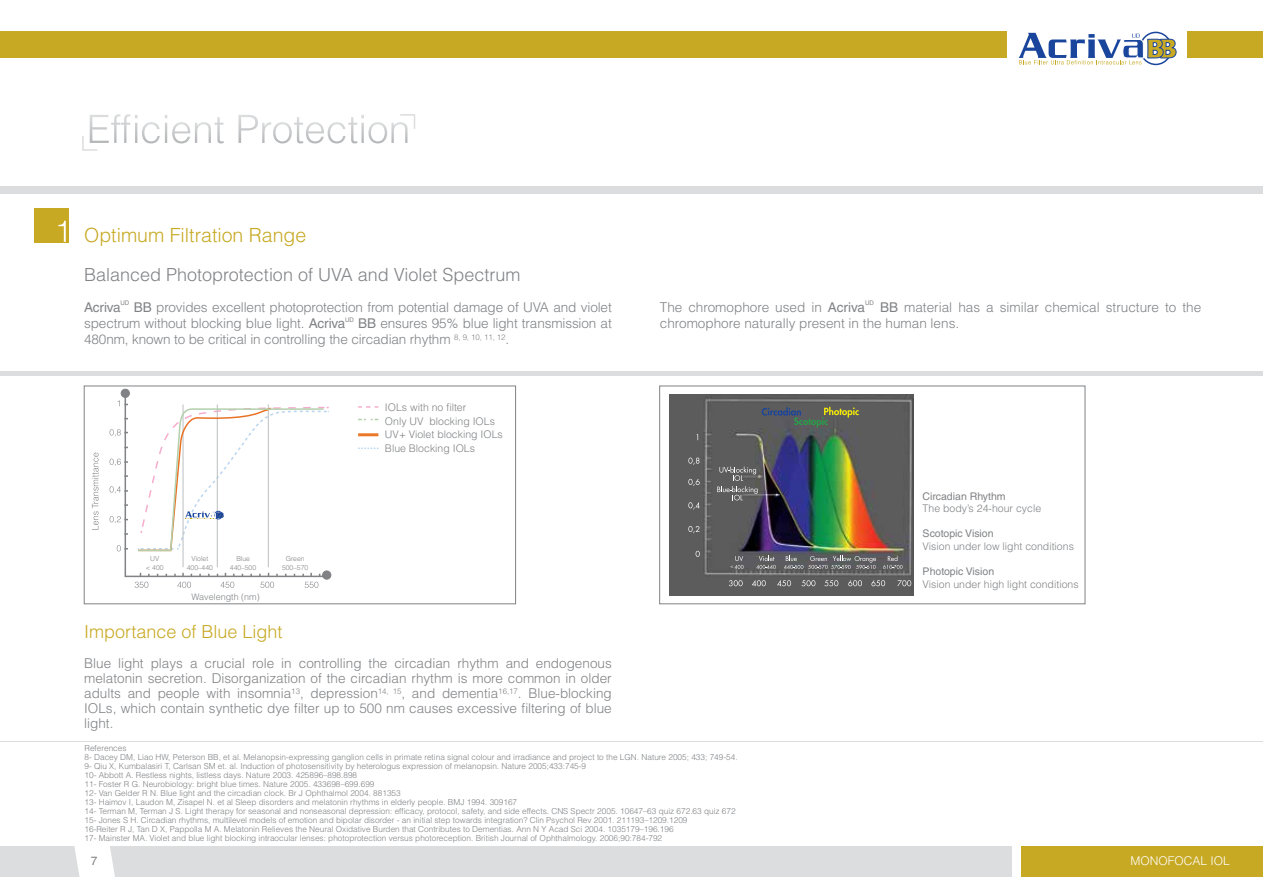
<style>
.page{position:relative;width:1263px;height:893px;background:#fff}
.page>*{position:absolute;margin:0;border:0;box-sizing:border-box;transform-origin:0 0}
.t1{font:300 19.5px "Helvetica LT Std";color:#c7a923}
.t2{font:300 18px "Helvetica LT Std";color:#808285}
.t3{font:300 18px "Helvetica LT Std";color:#c7a923}
.t4{font:300 13.5px/15px "Helvetica LT Std";letter-spacing:-.01em;color:#808285}
.t5{font:13.5px "Helvetica LT Std";letter-spacing:-.01em;color:#808285}
.t6{font:300 12px "Helvetica LT Std";color:#fff}
.t7{font:12px "Helvetica LT Std";color:#808285}
.t8{font:300 10.5px/13.6px "Helvetica LT Std";color:#808285}
.t9{font:10.5px "Helvetica LT Std";color:#808285}
.t10{font:300 9px "Helvetica LT Std";color:#808285}
.t11{font:300 8.25px/9px "Helvetica LT Std";color:#808285}
.t12{font:300 6.9px/8.6px "Helvetica LT Std";color:#808285;text-align:center}
.t13{font:6.3px "Helvetica LT Std";color:#808285}
.s1{font-weight:400}
</style>
<div class="page">
<svg style="left:1019px;top:31px;width:158px;height:35px"></svg>
<div style="left:35px;top:208px;width:34px;height:34px;background:#c7a923"></div>
<svg style="left:58px;top:221px;width:8px;height:21px"></svg>
<div style="left:0;top:846px;width:1012px;height:31px;background:#dcddde"></div>
<div style="left:1021px;top:846px;width:242px;height:31px;background:#c7a923"></div>
<div style="left:0;top:32px;width:1007px;height:26px;background:#c7a923"></div>
<div style="left:1187px;top:32px;width:76px;height:26px;background:#c7a923"></div>
<div style="left:0;top:186px;width:1263px;height:7px;background:#dcddde"></div>
<hr style="left:0;top:371px;width:1263px;height:4px;background:#dcddde">
<hr style="left:0;top:741px;width:1263px;height:1px;background:#dcddde">
<img style="left:669px;top:394px;width:244px;height:201px">
<svg style="left:762px;top:407px;width:97px;height:20px;background:#5d665a"></svg>
<svg style="left:717px;top:466px;width:41px;height:34px"></svg>
<svg style="left:695px;top:551px;width:5px;height:6px"></svg>
<svg style="left:688px;top:526px;width:11px;height:7px"></svg>
<svg style="left:688px;top:502px;width:12px;height:8px"></svg>
<svg style="left:688px;top:479px;width:12px;height:7px"></svg>
<svg style="left:688px;top:458px;width:11px;height:7px"></svg>
<svg style="left:696px;top:434px;width:2px;height:6px"></svg>
<svg style="left:729px;top:580px;width:14px;height:6px"></svg>
<svg style="left:752px;top:580px;width:14px;height:6px"></svg>
<svg style="left:777px;top:580px;width:14px;height:6px"></svg>
<svg style="left:801px;top:580px;width:14px;height:6px"></svg>
<svg style="left:824px;top:580px;width:14px;height:6px"></svg>
<svg style="left:848px;top:580px;width:14px;height:6px"></svg>
<svg style="left:871px;top:580px;width:14px;height:6px"></svg>
<svg style="left:897px;top:580px;width:14px;height:6px"></svg>
<svg style="left:756px;top:556px;width:20px;height:13px"></svg>
<svg style="left:784px;top:556px;width:92px;height:13px"></svg>
<svg style="left:883px;top:556px;width:20px;height:13px"></svg>
<svg style="left:730px;top:556px;width:13px;height:13px"></svg>
<div style="left:84px;top:386px;width:432px;height:218px;border:1px solid #808285"></div>
<svg style="left:92px;top:453px;width:7px;height:77px"></svg>
<div style="left:659px;top:386px;width:426px;height:218px;border:1px solid #808285"></div>
<svg style="left:82px;top:114px;width:142px;height:37px"></svg>
<svg style="left:238px;top:114px;width:177px;height:29px"></svg>
<svg style="left:74px;top:846px;width:41px;height:31px"></svg>
<svg style="left:358px;top:406px;width:20px;height:2px"></svg>
<svg style="left:358px;top:419px;width:20px;height:1px"></svg>
<svg style="left:358px;top:448px;width:20px;height:1px"></svg>
<hr style="left:358px;top:433px;width:20px;height:3px;background:#eb7729">
<div style="left:121px;top:389px;width:9px;height:9px;border:1px solid #808285;border-radius:50%"></div>
<div style="left:322px;top:570px;width:9px;height:10px;border:1px solid #808285;border-radius:50%"></div>
<svg style="left:110px;top:391px;width:220px;height:197px"></svg>
<h1 class="t1" style="left:84px;top:223px;width:224px">Optimum Filtration Range</h1>
<h2 class="t2" style="left:84px;top:264px;width:438px">Balanced Photoprotection of UVA and Violet Spectrum</h2>
<h3 class="t5" style="left:84px;top:299px;width:38px">Acriva</h3>
<p class="t13" style="left:121px;top:299px;width:10px">UD</p>
<h3 class="t4" style="left:84px;top:299px;width:529px;line-height:16.2px;text-indent:50px"><span class="s1">BB</span> provides excellent photoprotection from potential damage of UVA and violet spectrum without blocking blue light. <span class="s1">Acriva</span></h3>
<p class="t13" style="left:345px;top:316px;width:10px">UD</p>
<h3 class="t4" style="left:84px;top:315px;width:529px;line-height:16.2px;text-indent:274px"><span class="s1">BB</span> ensures 95% blue light transmission at<br>480nm, known to be critical in controlling the circadian rhythm <sup>8,</sup> <sup>9,</sup> <sup>10,</sup> <sup>11,</sup> <sup>12</sup>.</h3>
<p class="t12" style="left:146px;top:554px;width:19px">UV<br>&lt; 400</p>
<p class="t12" style="left:187px;top:554px;width:28px">Violet<br>400–440</p>
<p class="t12" style="left:230px;top:554px;width:28px">Blue<br>440–500</p>
<p class="t12" style="left:282px;top:554px;width:28px">Green<br>500–570</p>
<p class="t10" style="left:192px;top:591px;width:70px">Wavelength (nm)</p>
<p class="t8" style="left:385px;top:400px;width:119px">IOLs with no filter<br>Only UV blocking IOLs<br>UV+ Violet blocking IOLs<br>Blue Blocking IOLs</p>
<h2 class="t3" style="left:84px;top:621px;width:200px">Importance of Blue Light</h2>
<p class="t4" style="left:84px;top:656px;width:529px;text-align:justify">Blue light plays a crucial role in controlling the circadian rhythm and endogenous melatonin secretion. Disorganization of the circadian rhythm is more common in older adults and people with insomnia<sup>13</sup>, depression<sup>14,</sup> <sup>15</sup>, and dementia<sup>16,17</sup>. Blue-blocking IOLs, which contain synthetic dye filter up to 500 nm causes excessive filtering of blue light.</p>
<h3 class="t4" style="left:660px;top:300px;width:207px">The chromophore used in <span class="s1">Acriva</span></h3>
<p class="t13" style="left:865px;top:299px;width:10px">UD</p>
<h3 class="t4" style="left:660px;top:299px;width:543px;line-height:16.2px;text-indent:220px"><span class="s1">BB</span> material has a similar chemical structure to the chromophore naturally present in the human lens.</h3>
<p class="t9" style="left:923px;top:490px;width:85px">Circadian Rhythm</p>
<p class="t8" style="left:923px;top:502px;width:120px">The body’s 24-hour cycle</p>
<p class="t9" style="left:923px;top:528px;width:72px">Scotopic Vision</p>
<p class="t8" style="left:923px;top:539px;width:153px">Vision under low light conditions</p>
<p class="t9" style="left:923px;top:565px;width:73px">Photopic Vision</p>
<p class="t8" style="left:923px;top:577px;width:157px">Vision under high light conditions</p>
<p class="t11" style="left:85px;top:743px;width:655px">References<br>8- Dacey DM, Liao HW, Peterson BB, et al. Melanopsin-expressing ganglion cells in primate retina signal colour and irradiance and project to the LGN. Nature 2005; 433; 749-54.<br>9- Qiu X, Kumbalasiri T, Carlsan SM et. al. Induction of photosensitivity by heterologus expression of melanopsin. Nature 2005;433:745-9<br>10- Abbott A. Restless nights, listless days. Nature 2003. 425896–898.898<br>11- Foster R G. Neurobiology: bright blue times. Nature 2005. 433698–699.699<br>12- Van Gelder R N. Blue light and the circadian clock. Br J Ophthalmol 2004. 881353<br>13- Haimov I, Laudon M, Zisapel N. et al Sleep disorders and melatonin rhythms in elderly people. BMJ 1994. 309167<br>14- Terman M, Terman J S. Light therapy for seasonal and nonseasonal depression: efficacy, protocol, safety, and side effects. CNS Spectr 2005. 10647–63 quiz 672.63 quiz 672<br>15- Jones S H. Circadian rhythms, multilevel models of emotion and bipolar disorder - an initial step towards integration? Clin Psychol Rev 2001. 211193–1209.1209<br>16-Reiter R J, Tan D X, Pappolla M A. Melatonin Relieves the Neural Oxidative Burden that Contributes to Dementias. Ann N Y Acad Sci 2004. 1035179–196.196<br>17- Mainster MA. Violet and blue light blocking intraocular lenses: photoprotection versus photoreception. British Journal of Ophthalmology. 2006;90:784-792</p>
<h3 class="t7" style="left:91px;top:853px;width:8px">7</h3>
<h3 class="t6" style="left:1130px;top:853px;width:101px">MONOFOCAL IOL</h3>
</div>
